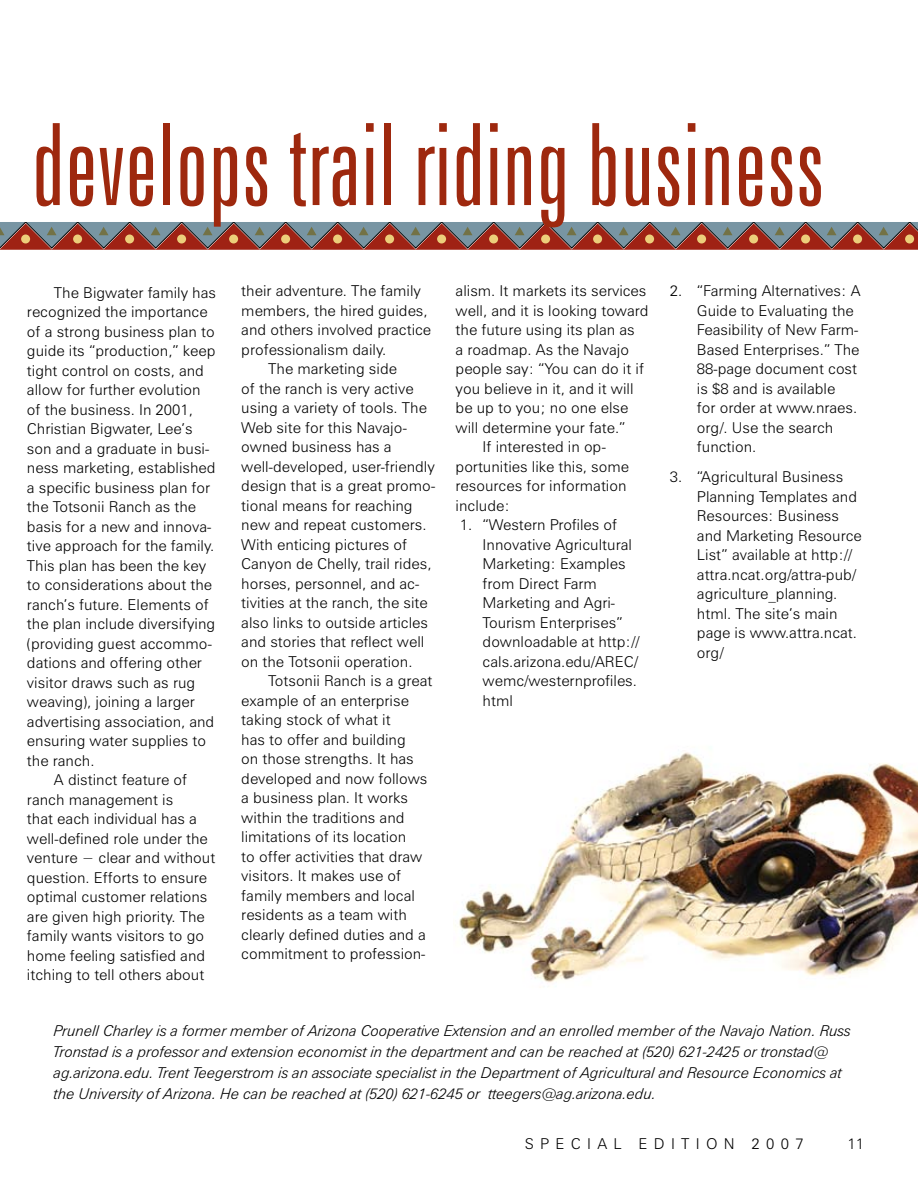
<style>
.page{position:relative;width:918px;height:1188px;background:#fff}
.page>*{position:absolute;margin:0;border:0;box-sizing:border-box;transform-origin:0 0}
.t1{font:300 extra-condensed 113.85px "Zurich BT";color:#9e280e}
.t2{font:300 15px/19.5px "Zurich BT";color:#000}
.t3{font:italic 300 15px/21px "Zurich BT";letter-spacing:-.01em;color:#000}
</style>
<div class="page">
<img style="left:455px;top:752px;width:463px;height:236px">
<svg style="left:0;top:222px;width:918px;height:28px"></svg>
<h1 class="t1" style="left:32px;top:103px;width:795px">develops trail riding business</h1>
<p class="t2" style="left:54px;top:282px;width:164px">The Bigwater family has</p>
<p class="t2" style="left:27px;top:302px;width:182px">recognized the importance</p>
<p class="t2" style="left:27px;top:321px;width:189px">of a strong business plan to</p>
<p class="t2" style="left:27px;top:341px;width:190px">guide its “production,” keep</p>
<p class="t2" style="left:27px;top:360px;width:179px">tight control on costs, and</p>
<p class="t2" style="left:27px;top:380px;width:175px">allow for further evolution</p>
<p class="t2" style="left:27px;top:399px;width:167px">of the business. In 2001,</p>
<p class="t2" style="left:27px;top:419px;width:167px">Christian Bigwater, Lee’s</p>
<p class="t2" style="left:27px;top:438px;width:184px">son and a graduate in busi-</p>
<p class="t2" style="left:27px;top:458px;width:190px">ness marketing, established</p>
<p class="t2" style="left:27px;top:477px;width:185px">a specific business plan for</p>
<p class="t2" style="left:27px;top:497px;width:171px">the Totsonii Ranch as the</p>
<p class="t2" style="left:27px;top:516px;width:186px">basis for a new and innova-</p>
<p class="t2" style="left:27px;top:536px;width:189px">tive approach for the family.</p>
<p class="t2" style="left:27px;top:555px;width:181px">This plan has been the key</p>
<p class="t2" style="left:27px;top:575px;width:187px">to considerations about the</p>
<p class="t2" style="left:27px;top:594px;width:183px">ranch’s future. Elements of</p>
<p class="t2" style="left:27px;top:614px;width:190px">the plan include diversifying</p>
<p class="t2" style="left:27px;top:633px;width:186px">(providing guest accommo-</p>
<p class="t2" style="left:27px;top:653px;width:177px">dations and offering other</p>
<p class="t2" style="left:27px;top:672px;width:170px">visitor draws such as rug</p>
<p class="t2" style="left:27px;top:692px;width:169px">weaving), joining a larger</p>
<p class="t2" style="left:27px;top:711px;width:189px">advertising association, and</p>
<p class="t2" style="left:27px;top:731px;width:181px">ensuring water supplies to</p>
<p class="t2" style="left:27px;top:750px;width:69px">the ranch.</p>
<p class="t2" style="left:54px;top:770px;width:135px">A distinct feature of</p>
<p class="t2" style="left:27px;top:789px;width:148px">ranch management is</p>
<p class="t2" style="left:27px;top:809px;width:172px">that each individual has a</p>
<p class="t2" style="left:27px;top:828px;width:182px">well-defined role under the</p>
<p class="t2" style="left:27px;top:848px;width:190px">venture − clear and without</p>
<p class="t2" style="left:27px;top:867px;width:182px">question. Efforts to ensure</p>
<p class="t2" style="left:27px;top:887px;width:182px">optimal customer relations</p>
<p class="t2" style="left:27px;top:906px;width:179px">are given high priority. The</p>
<p class="t2" style="left:27px;top:926px;width:179px">family wants visitors to go</p>
<p class="t2" style="left:27px;top:945px;width:180px">home feeling satisfied and</p>
<p class="t2" style="left:27px;top:965px;width:179px">itching to tell others about</p>
<p class="t2" style="left:241px;top:281px;width:181px">their adventure. The family</p>
<p class="t2" style="left:241px;top:300px;width:188px">members, the hired guides,</p>
<p class="t2" style="left:241px;top:320px;width:191px">and others involved practice</p>
<p class="t2" style="left:241px;top:339px;width:146px">professionalism daily.</p>
<p class="t2" style="left:268px;top:359px;width:130px">The marketing side</p>
<p class="t2" style="left:241px;top:378px;width:174px">of the ranch is very active</p>
<p class="t2" style="left:241px;top:398px;width:187px">using a variety of tools. The</p>
<p class="t2" style="left:241px;top:417px;width:167px">Web site for this Navajo-</p>
<p class="t2" style="left:241px;top:437px;width:152px">owned business has a</p>
<p class="t2" style="left:241px;top:456px;width:195px">well-developed, user-friendly</p>
<p class="t2" style="left:241px;top:476px;width:196px">design that is a great promo-</p>
<p class="t2" style="left:241px;top:495px;width:173px">tional means for reaching</p>
<p class="t2" style="left:241px;top:515px;width:187px">new and repeat customers.</p>
<p class="t2" style="left:241px;top:534px;width:167px">With enticing pictures of</p>
<p class="t2" style="left:241px;top:554px;width:192px">Canyon de Chelly, trail rides,</p>
<p class="t2" style="left:241px;top:573px;width:179px">horses, personnel, and ac-</p>
<p class="t2" style="left:241px;top:593px;width:188px">tivities at the ranch, the site</p>
<p class="t2" style="left:241px;top:612px;width:188px">also links to outside articles</p>
<p class="t2" style="left:241px;top:632px;width:185px">and stories that reflect well</p>
<p class="t2" style="left:241px;top:651px;width:173px">on the Totsonii operation.</p>
<p class="t2" style="left:268px;top:671px;width:166px">Totsonii Ranch is a great</p>
<p class="t2" style="left:241px;top:690px;width:169px">example of an enterprise</p>
<p class="t2" style="left:241px;top:710px;width:151px">taking stock of what it</p>
<p class="t2" style="left:241px;top:729px;width:166px">has to offer and building</p>
<p class="t2" style="left:241px;top:749px;width:174px">on those strengths. It has</p>
<p class="t2" style="left:241px;top:768px;width:188px">developed and now follows</p>
<p class="t2" style="left:241px;top:788px;width:168px">a business plan. It works</p>
<p class="t2" style="left:241px;top:807px;width:165px">within the traditions and</p>
<p class="t2" style="left:241px;top:827px;width:167px">limitations of its location</p>
<p class="t2" style="left:241px;top:846px;width:183px">to offer activities that draw</p>
<p class="t2" style="left:241px;top:866px;width:161px">visitors. It makes use of</p>
<p class="t2" style="left:241px;top:885px;width:175px">family members and local</p>
<p class="t2" style="left:241px;top:905px;width:167px">residents as a team with</p>
<p class="t2" style="left:241px;top:924px;width:186px">clearly defined duties and a</p>
<p class="t2" style="left:241px;top:944px;width:186px">commitment to profession-</p>
<p class="t2" style="left:456px;top:281px;width:192px">alism. It markets its services</p>
<p class="t2" style="left:456px;top:300px;width:195px">well, and it is looking toward</p>
<p class="t2" style="left:456px;top:320px;width:181px">the future using its plan as</p>
<p class="t2" style="left:456px;top:339px;width:175px">a roadmap. As the Navajo</p>
<p class="t2" style="left:456px;top:359px;width:190px">people say: “You can do it if</p>
<p class="t2" style="left:456px;top:378px;width:179px">you believe in it, and it will</p>
<p class="t2" style="left:456px;top:398px;width:174px">be up to you; no one else</p>
<p class="t2" style="left:456px;top:417px;width:172px">will determine your fate.”</p>
<p class="t2" style="left:483px;top:437px;width:125px">If interested in op-</p>
<p class="t2" style="left:456px;top:456px;width:175px">portunities like this, some</p>
<p class="t2" style="left:456px;top:476px;width:172px">resources for information</p>
<p class="t2" style="left:456px;top:495px;width:56px">include:</p>
<p class="t2" style="left:483px;top:515px;width:158px;text-indent:-23px">1. “Western Profiles of<br>Innovative Agricultural<br>Marketing: Examples from Direct Farm<br>Marketing and Agri-<br>Tourism Enterprises” downloadable at http:// cals.arizona.edu/AREC/ wemc/westernprofiles. html</p>
<p class="t2" style="left:697px;top:281px;width:165px;text-indent:-27px">2. “Farming Alternatives: A<br>Guide to Evaluating the<br>Feasibility of New Farm-<br>Based Enterprises.” The<br>88-page document cost is $8 and is available<br>for order at www.nraes. org/. Use the search function.</p>
<p class="t2" style="left:697px;top:467px;width:166px;text-indent:-27px">3. “Agricultural Business<br>Planning Templates and<br>Resources: Business and Marketing Resource<br>List” available at http:// attra.ncat.org/attra-pub/ agriculture_planning. html. The site’s main page is www.attra.ncat. org/</p>
<p class="t3" style="left:54px;top:1020px;width:799px">Prunell Charley is a former member of Arizona Cooperative Extension and an enrolled member of the Navajo Nation. Russ Tronstad is a professor and extension economist in the department and can be reached at (520) 621-2425 or tronstad@ ag.arizona.edu. Trent Teegerstrom is an associate specialist in the Department of Agricultural and Resource Economics at the University of Arizona. He can be reached at (520) 621-6245 or tteegers@ag.arizona.edu.</p>
<p class="t2" style="left:525px;top:1134px;width:15px">special</p>
<p class="t2" style="left:639px;top:1134px;width:15px">edition</p>
<p class="t2" style="left:752px;top:1134px;width:54px">2007</p>
<p class="t2" style="left:847px;top:1134px;width:18px">11</p>
</div>
